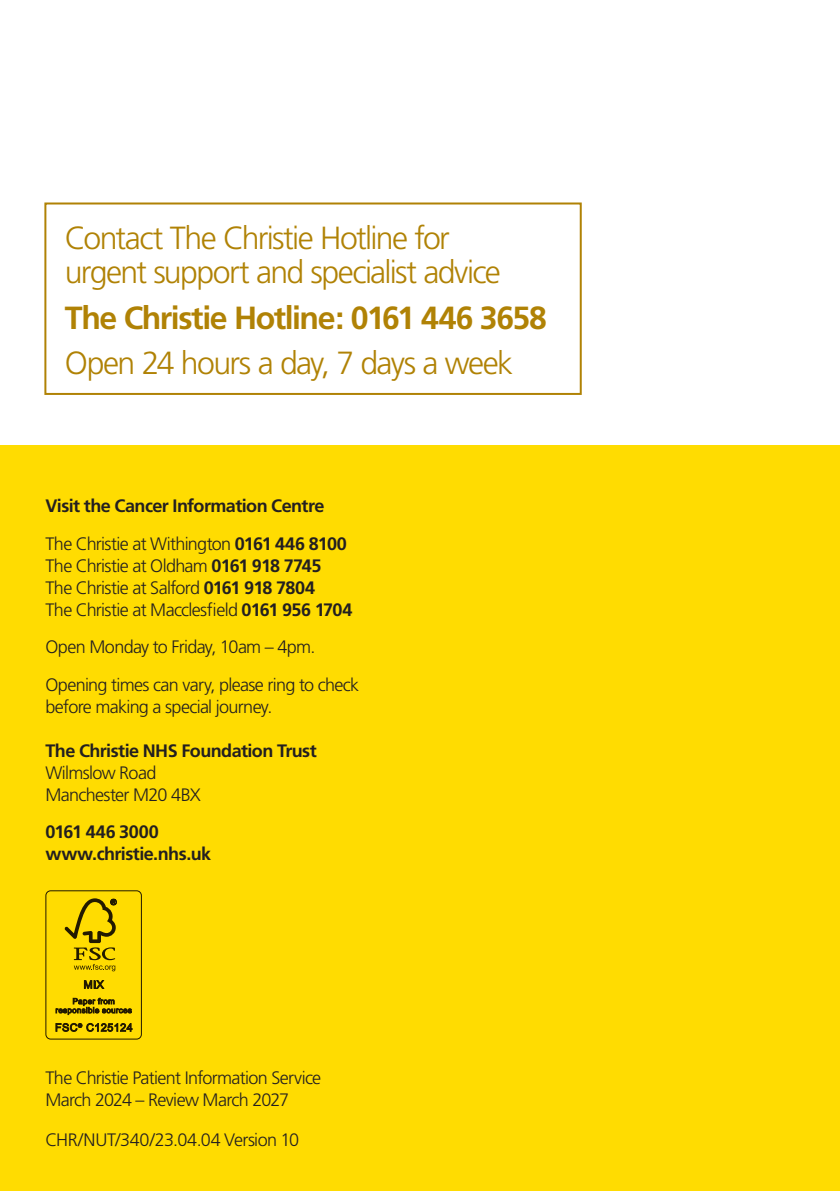
<style>
.page{position:relative;width:840px;height:1191px;background:#fff}
.page>*{position:absolute;margin:0;border:0;box-sizing:border-box;transform-origin:0 0}
.BACK_-_HOTLINE{font:300 32px/34px "Frutiger";letter-spacing:-.05em;color:#b08205}
.BACK_-_HOTLINE-2{font:700 32px "Frutiger";letter-spacing:-.045em;color:#b08205}
.BACK_-_CODE_VERSION{font:300 18px/22px "Frutiger";letter-spacing:-.035em;color:#231f20}
.t1{font:700 18px/22px "Frutiger";letter-spacing:-.03em;color:#231f20}
.s1{font-weight:700}
.s2{font-weight:300}
</style>
<div class="page">
<div style="left:0;top:446px;width:839px;height:745px;background:#ffdc01"></div>
<div style="left:44px;top:202px;width:537px;height:193px;border:2px solid #b08205"></div>
<div style="left:45px;top:890px;width:97px;height:149px;border:1px solid #231f20;border-radius:5px"></div>
<svg style="left:64px;top:898px;width:53px;height:73px"></svg>
<svg style="left:84px;top:980px;width:20px;height:9px"></svg>
<svg style="left:56px;top:997px;width:76px;height:18px"></svg>
<svg style="left:55px;top:1023px;width:77px;height:8px"></svg>
<p class="BACK_-_HOTLINE" style="left:65px;top:221px;width:437px">Contact The Christie Hotline for urgent support and specialist advice</p>
<p class="BACK_-_HOTLINE-2" style="left:65px;top:299px;width:483px">The Christie Hotline: 0161 446 3658</p>
<p class="BACK_-_HOTLINE" style="left:65px;top:346px;width:449px">Open 24 hours a day, 7 days a week</p>
<p class="t1" style="left:45px;top:495px;width:280px">Visit the Cancer Information Centre</p>
<p class="BACK_-_CODE_VERSION" style="left:45px;top:532px;width:308px">The Christie at Withington <span class="s1">0161 446 8100<br></span>The Christie at Oldham <span class="s1">0161 918 7745<br></span>The Christie at Salford <span class="s1">0161 918 7804<br></span>The Christie at Macclesfield <span class="s1">0161 956 1704</span></p>
<p class="BACK_-_CODE_VERSION" style="left:45px;top:636px;width:268px">Open Monday to Friday, 10am – 4pm.</p>
<p class="BACK_-_CODE_VERSION" style="left:45px;top:673px;width:315px">Opening times can vary, please ring to check before making a special journey.</p>
<p class="t1" style="left:45px;top:739px;width:273px">The Christie NHS Foundation Trust<br><span class="s2">Wilmslow Road<br>Manchester M20 4BX</span></p>
<p class="t1" style="left:45px;top:820px;width:167px">0161 446 3000 www.christie.nhs.uk</p>
<p class="BACK_-_CODE_VERSION" style="left:45px;top:1066px;width:277px">The Christie Patient Information Service</p>
<p class="BACK_-_CODE_VERSION" style="left:45px;top:1088px;width:245px">March 2024 – Review March 2027</p>
<p class="BACK_-_CODE_VERSION" style="left:45px;top:1128px;width:255px">CHR/NUT/340/23.04.04 Version 10</p>
</div>
